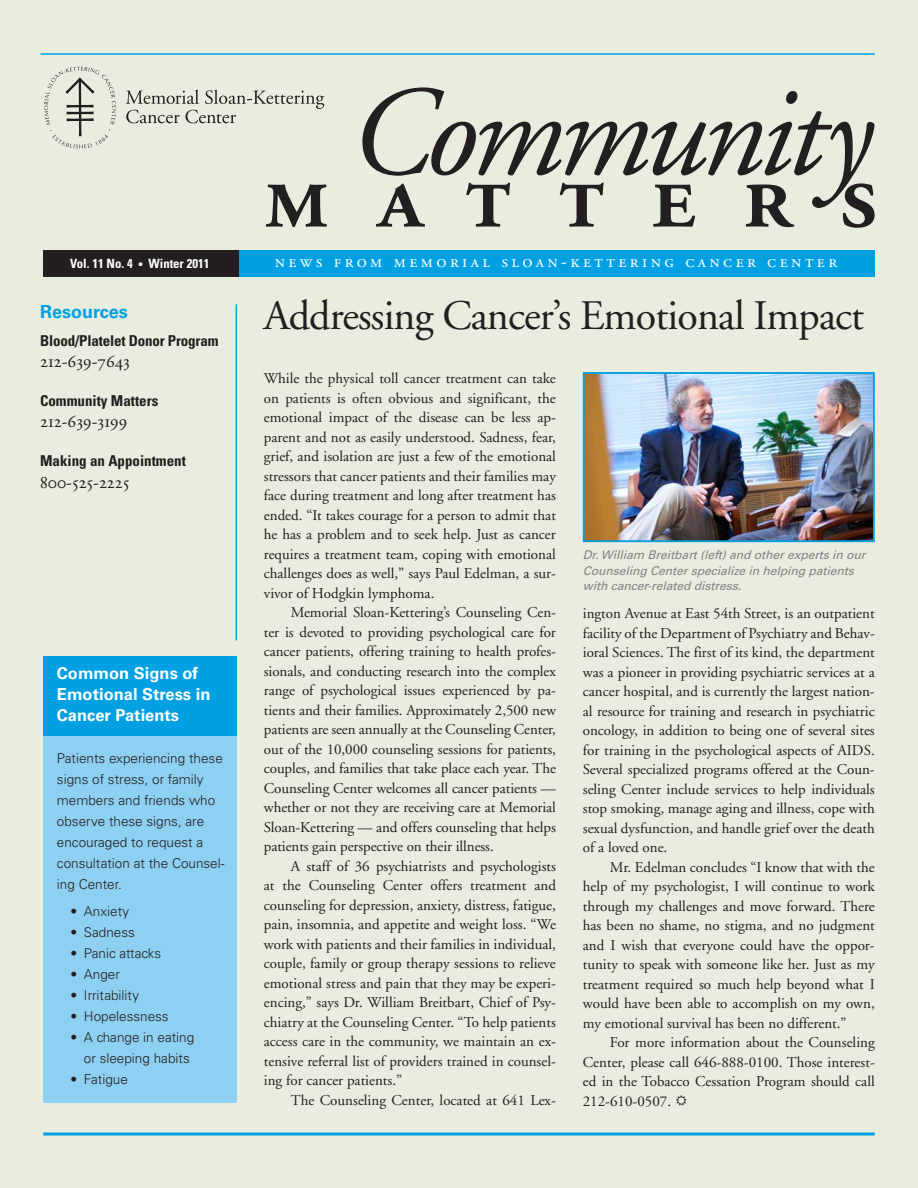
<style>
.page{position:relative;width:918px;height:1188px;background:#e8eddf}
.page>*{position:absolute;margin:0;border:0;box-sizing:border-box;transform-origin:0 0}
.t1{font:italic 127.5px "Adobe Garamond";letter-spacing:-.05em;color:#231f20}
.t2{font:96px "Adobe Garamond Semibold SC";letter-spacing:.48em;color:#231f20}
.t3{font:42px "Adobe Garamond";letter-spacing:-.02em;color:#231f20}
.t4{font:18px "Adobe Garamond Regular SC";letter-spacing:.19em;color:#fff}
.t5{font:18px "Adobe Garamond Regular SC";color:#231f20}
.t6{font:700 18px "Univers";color:#00a0e2}
.t7{font:700 16.5px/21px "Univers";color:#fff}
.t8{font:15px/19.5px "Adobe Garamond";color:#231f20;text-align:justify}
.t9{font:700 condensed 15px "Univers";color:#231f20}
.t10{font:300 13.5px/21px "Univers";color:#231f20}
.t11{font:700 condensed 12.75px "Univers";color:#fff}
.t12{font:italic 12px/15.8px "Univers";color:#808285}
.s1{font-size:10.5px}
</style>
<div class="page">
<hr style="left:40px;top:53px;width:835px;height:2px;background:#00a0e2">
<svg style="left:126px;top:90px;width:198px;height:33px"></svg>
<svg style="left:44px;top:67px;width:72px;height:81px"></svg>
<div style="left:43px;top:250px;width:832px;height:27px;background:#00a0e2"></div>
<div style="left:43px;top:250px;width:196px;height:27px;background:#231f20"></div>
<svg style="left:43px;top:1132px;width:832px;height:4px;background:#39b3e0"></svg>
<hr style="left:236px;top:304px;width:1px;height:336px;background:#00a0e2">
<img style="left:586px;top:375px;width:286px;height:164px">
<div style="left:583px;top:372px;width:292px;height:170px;border:2px solid #00a0e2"></div>
<div style="left:43px;top:735px;width:194px;height:368px;background:#8ed0f2"></div>
<div style="left:43px;top:656px;width:194px;height:79px;background:#00a0e2"></div>
<h1 class="t1" style="left:349px;top:65px;width:524px">Community</h1>
<h2 class="t2" style="left:264px;top:143px;width:616px">matters</h2>
<p class="t11" style="left:70px;top:255px;width:141px">Vol. 11 No. 4 <span class="s1">•</span> Winter 2011</p>
<p class="t4" style="left:275px;top:251px;width:564px">news from memorial sloan-kettering cancer center</p>
<h3 class="t3" style="left:264px;top:294px;width:602px">Addressing Cancer’s Emotional Impact</h3>
<p class="t8" style="left:264px;top:369px;width:294px">While the physical toll cancer treatment can take on patients is often obvious and significant, the emotional impact of the disease can be less ap&shy;parent and not as easily understood. Sadness, fear, grief, and isolation are just a few of the emotional stressors that cancer patients and their families may face during treatment and long after treatment has ended. “It takes courage for a person to admit that he has a problem and to seek help. Just as cancer requires a treatment team, coping with emotional challenges does as well,” says Paul Edelman, a sur&shy;vivor of Hodgkin lymphoma.</p>
<p class="t8" style="left:264px;top:603px;width:294px;text-indent:27px">Memorial Sloan-Kettering’s Counseling Cen&shy;ter is devoted to providing psychological care for cancer patients, offering training to health profes&shy;sionals, and conducting research into the complex range of psychological issues experienced by pa&shy;tients and their families. Approximately 2,500 new patients are seen annually at the Counseling Center, out of the 10,000 counseling sessions for patients, couples, and families that take place each year. The Counseling Center welcomes all cancer patients — whether or not they are receiving care at Memorial Sloan-Kettering — and offers counseling that helps patients gain perspective on their illness.</p>
<p class="t8" style="left:264px;top:856px;width:294px;text-indent:27px">A staff of 36 psychiatrists and psychologists at the Counseling Center offers treatment and counseling for depression, anxiety, distress, fatigue, pain, insomnia, and appetite and weight loss. “We work with patients and their families in individual, couple, family or group therapy sessions to relieve emotional stress and pain that they may be experi&shy;encing,” says Dr. William Breitbart, Chief of Psy&shy;chiatry at the Counseling Center. “To help patients access care in the community, we maintain an ex&shy;tensive referral list of providers trained in counsel&shy;ing for cancer patients.”</p>
<p class="t8" style="left:291px;top:1090px;width:267px">The Counseling Center, located at 641 Lex-</p>
<p class="t6" style="left:40px;top:301px;width:89px">Resources</p>
<p class="t9" style="left:40px;top:332px;width:180px">Blood/Platelet Donor Program</p>
<p class="t5" style="left:40px;top:352px;width:92px">212-639-7643</p>
<p class="t9" style="left:40px;top:392px;width:120px">Community Matters</p>
<p class="t5" style="left:40px;top:412px;width:89px">212-639-3199</p>
<p class="t9" style="left:40px;top:452px;width:147px">Making an Appointment</p>
<p class="t5" style="left:40px;top:473px;width:91px">800-525-2225</p>
<p class="t12" style="left:583px;top:547px;width:284px">Dr. William Breitbart (left) and other experts in our<br>Counseling Center specialize in helping patients with cancer-related distress.</p>
<p class="t8" style="left:583px;top:604px;width:294px">ington Avenue at East 54th Street, is an outpatient facility of the Department of Psychiatry and Behav&shy;ioral Sciences. The first of its kind, the department was a pioneer in providing psychiatric services at a cancer hospital, and is currently the largest nation&shy;al resource for training and research in psychiatric oncology, in addition to being one of several sites for training in the psychological aspects of AIDS.<br>Several specialized programs offered at the Coun&shy;seling Center include services to help individuals stop smoking, manage aging and illness, cope with sexual dysfunction, and handle grief over the death of a loved one.</p>
<p class="t8" style="left:583px;top:858px;width:293px;text-indent:27px">Mr. Edelman concludes “I know that with the help of my psychologist, I will continue to work through my challenges and move forward. There has been no shame, no stigma, and no judgment and I wish that everyone could have the oppor&shy;tunity to speak with someone like her. Just as my treatment required so much help beyond what I would have been able to accomplish on my own, my emotional survival has been no different.”</p>
<p class="t8" style="left:583px;top:1033px;width:293px;text-indent:27px">For more information about the Counseling Center, please call 646-888-0100. Those interest&shy;ed in the Tobacco Cessation Program should call 212-610-0507.</p>
<p class="t7" style="left:57px;top:663px;width:155px">Common Signs of<br>Emotional Stress in<br>Cancer Patients</p>
<p class="t10" style="left:57px;top:747px;width:169px">Patients experiencing these signs of stress, or family members and friends who observe these signs, are encouraged to request a consultation at the Counsel&shy;ing Center.</p>
<p class="t10" style="left:70px;top:901px;width:60px">• Anxiety</p>
<p class="t10" style="left:70px;top:922px;width:66px">• Sadness</p>
<p class="t10" style="left:70px;top:943px;width:92px">• Panic attacks</p>
<p class="t10" style="left:70px;top:964px;width:51px">• Anger</p>
<p class="t10" style="left:70px;top:985px;width:70px">• Irritability</p>
<p class="t10" style="left:70px;top:1006px;width:100px">• Hopelessness</p>
<p class="t10" style="left:84px;top:1027px;width:112px;text-indent:-14px">• A change in eating or sleeping habits</p>
<p class="t10" style="left:70px;top:1069px;width:59px">• Fatigue</p>
</div>
